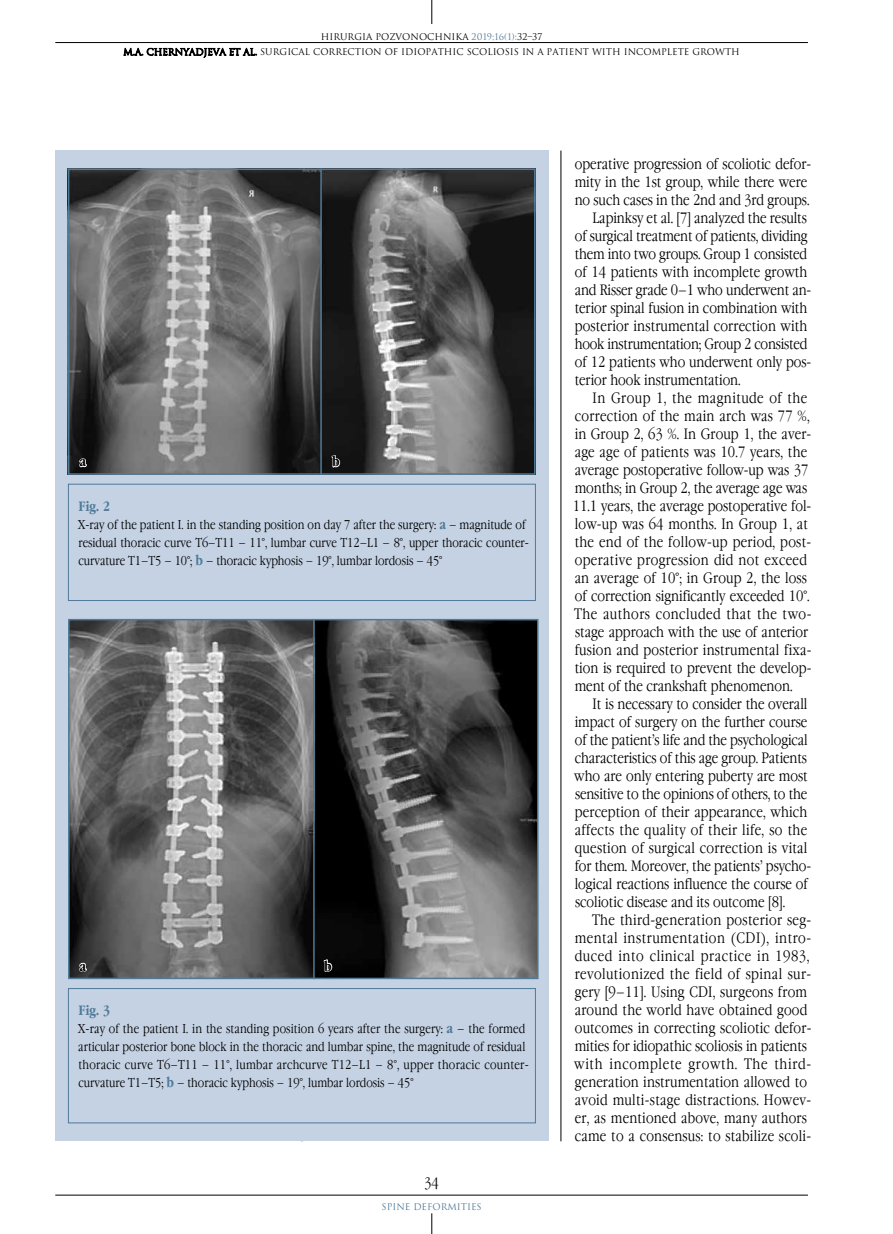
<style>
.page{position:relative;width:893px;height:1234px;background:#fff}
.page>*{position:absolute;margin:0;border:0;box-sizing:border-box;transform-origin:0 0}
.t1{font:300 15px "Garamond Narrow C";color:#000}
.t2{font:300 15px "Garamond Narrow C";letter-spacing:.02em;color:#000}
.t3{font:300 15px "Garamond Narrow C";letter-spacing:.025em;color:#000}
.t4{font:300 15px "Garamond Narrow C";letter-spacing:.035em;color:#000}
.t5{font:300 15px "Garamond Narrow C";letter-spacing:.03em;color:#000}
.t6{font:300 15px "Garamond Narrow C";letter-spacing:.05em;color:#000}
.t7{font:700 13.5px "Garamond Narrow C";color:#507a98}
.t8{font:700 13.5px "Garamond Narrow C";color:#000}
.t9{font:300 12.75px/18px "Garamond Narrow C";color:#000}
.t10{font:9px "Romul";color:#000}
.t11{font:9px "Romul";color:#507a98}
.s1{color:#507a98}
.s2{font-weight:700;font-size:13.5px;color:#507a98}
</style>
<div class="page">
<hr style="left:55px;top:42px;width:753px;height:1px;background:#000">
<svg style="left:432px;top:0;width:1px;height:24px"></svg>
<hr style="left:55px;top:1194px;width:753px;height:1px;background:#000">
<svg style="left:432px;top:1213px;width:1px;height:20px"></svg>
<svg style="left:123px;top:43px;width:134px;height:15px"></svg>
<hr style="left:561px;top:150px;width:1px;height:990px;background:#000">
<div style="left:55px;top:150px;width:494px;height:990px;background:#c4d2e4"></div>
<div style="left:68px;top:483px;width:468px;height:117px;border:1px solid #507a98"></div>
<div style="left:68px;top:987px;width:468px;height:135px;border:1px solid #507a98"></div>
<img style="left:71px;top:171px;width:462px;height:300px">
<div style="left:68px;top:168px;width:468px;height:306px;border:2px solid #507a98"></div>
<svg style="left:68px;top:618px;width:471px;height:361px;background:#5c5c5d"></svg>
<svg style="left:78px;top:957px;width:10px;height:15px"></svg>
<svg style="left:78px;top:453px;width:10px;height:15px"></svg>
<svg style="left:323px;top:958px;width:10px;height:21px"></svg>
<svg style="left:331px;top:454px;width:10px;height:21px"></svg>
<hr style="left:320px;top:168px;width:2px;height:306px;background:#507a98">
<hr style="left:313px;top:618px;width:2px;height:360px;background:#507a98">
<p class="t10" style="left:321px;top:31px;width:223px">HIRURGIA POZVONOCHNIKA <span class="s1">2019;16(1):</span>32–37</p>
<p class="t10" style="left:123px;top:47px;width:618px">M.A. CHERNYADJEVA ET AL. SURGICAL CORRECTION OF IDIOPATHIC SCOLIOSIS IN A PATIENT WITH INCOMPLETE GROWTH</p>
<p class="t8" style="left:80px;top:454px;width:8px">а</p>
<p class="t8" style="left:332px;top:454px;width:9px">b</p>
<p class="t7" style="left:78px;top:498px;width:33px">Fig. 2</p>
<p class="t9" style="left:78px;top:516px;width:452px">X-ray of the patient I. in the standing position on day 7 after the surgery: <span class="s2">a</span> – magnitude of residual thoracic curve T6–T11 – 11°, lumbar curve T12–L1 – 8°, upper thoracic counter&shy;curvature T1–T5 – 10°; <span class="s2">b</span> – thoracic kyphosis – 19°, lumbar lordosis – 45°</p>
<p class="t8" style="left:80px;top:958px;width:8px">а</p>
<p class="t8" style="left:324px;top:958px;width:9px">b</p>
<p class="t7" style="left:78px;top:1002px;width:33px">Fig. 3</p>
<p class="t9" style="left:78px;top:1020px;width:452px">X-ray of the patient I. in the standing position 6 years after the surgery: <span class="s2">a</span> – the formed articular posterior bone block in the thoracic and lumbar spine, the magnitude of residual thoracic curve T6–T11 – 11°, lumbar archcurve T12–L1 – 8°, upper thoracic counter&shy;curvature T1–T5; <span class="s2">b</span> – thoracic kyphosis – 19°, lumbar lordosis – 45°</p>
<p class="t1" style="left:424px;top:1173px;width:16px">34</p>
<p class="t11" style="left:382px;top:1200px;width:102px">SPINE DEFORMITIES</p>
<p class="t1" style="left:575px;top:155px;width:238px">operative progression of scoliotic defor-</p>
<p class="t1" style="left:575px;top:173px;width:234px">mity in the 1st group, while there were</p>
<p class="t1" style="left:575px;top:191px;width:236px">no such cases in the 2nd and 3rd groups.</p>
<p class="t1" style="left:593px;top:209px;width:216px">Lapinksy et al. [7] analyzed the results</p>
<p class="t1" style="left:575px;top:227px;width:234px">of surgical treatment of patients, dividing</p>
<p class="t1" style="left:575px;top:245px;width:234px">them into two groups. Group 1 consisted</p>
<p class="t1" style="left:575px;top:263px;width:234px">of 14 patients with incomplete growth</p>
<p class="t1" style="left:575px;top:281px;width:238px">and Risser grade 0–1 who underwent an-</p>
<p class="t1" style="left:575px;top:299px;width:234px">terior spinal fusion in combination with</p>
<p class="t1" style="left:575px;top:317px;width:234px">posterior instrumental correction with</p>
<p class="t1" style="left:575px;top:335px;width:234px">hook instrumentation; Group 2 consisted</p>
<p class="t1" style="left:575px;top:353px;width:238px">of 12 patients who underwent only pos-</p>
<p class="t1" style="left:575px;top:371px;width:167px">terior hook instrumentation.</p>
<p class="t5" style="left:593px;top:389px;width:216px">In Group 1, the magnitude of the</p>
<p class="t2" style="left:575px;top:407px;width:236px">correction of the main arch was 77 %,</p>
<p class="t1" style="left:575px;top:425px;width:238px">in Group 2, 63 %. In Group 1, the aver-</p>
<p class="t1" style="left:575px;top:443px;width:234px">age age of patients was 10.7 years, the</p>
<p class="t1" style="left:575px;top:461px;width:235px">average postoperative follow-up was 37</p>
<p class="t1" style="left:575px;top:479px;width:234px">months; in Group 2, the average age was</p>
<p class="t1" style="left:573px;top:497px;width:240px">11.1 years, the average postoperative fol-</p>
<p class="t1" style="left:575px;top:515px;width:235px">low-up was 64 months. In Group 1, at</p>
<p class="t2" style="left:575px;top:533px;width:238px">the end of the follow-up period, post-</p>
<p class="t3" style="left:575px;top:551px;width:234px">operative progression did not exceed</p>
<p class="t1" style="left:575px;top:569px;width:234px">an average of 10°; in Group 2, the loss</p>
<p class="t1" style="left:575px;top:587px;width:236px">of correction significantly exceeded 10°.</p>
<p class="t4" style="left:574px;top:605px;width:239px">The authors concluded that the two-</p>
<p class="t1" style="left:575px;top:623px;width:234px">stage approach with the use of anterior</p>
<p class="t1" style="left:575px;top:641px;width:238px">fusion and posterior instrumental fixa-</p>
<p class="t1" style="left:575px;top:659px;width:238px">tion is required to prevent the develop-</p>
<p class="t1" style="left:575px;top:677px;width:219px">ment of the crankshaft phenomenon.</p>
<p class="t1" style="left:593px;top:695px;width:216px">It is necessary to consider the overall</p>
<p class="t1" style="left:575px;top:713px;width:234px">impact of surgery on the further course</p>
<p class="t1" style="left:575px;top:731px;width:234px">of the patient’s life and the psychological</p>
<p class="t1" style="left:575px;top:749px;width:234px">characteristics of this age group. Patients</p>
<p class="t1" style="left:574px;top:767px;width:235px">who are only entering puberty are most</p>
<p class="t1" style="left:575px;top:785px;width:234px">sensitive to the opinions of others, to the</p>
<p class="t1" style="left:575px;top:803px;width:234px">perception of their appearance, which</p>
<p class="t3" style="left:575px;top:821px;width:234px">affects the quality of their life, so the</p>
<p class="t2" style="left:575px;top:839px;width:234px">question of surgical correction is vital</p>
<p class="t1" style="left:575px;top:857px;width:238px">for them. Moreover, the patients’ psycho-</p>
<p class="t1" style="left:575px;top:875px;width:235px">logical reactions influence the course of</p>
<p class="t1" style="left:575px;top:893px;width:212px">scoliotic disease and its outcome [8].</p>
<p class="t3" style="left:592px;top:911px;width:221px">The third-generation posterior seg-</p>
<p class="t4" style="left:575px;top:929px;width:238px">mental instrumentation (CDI), intro-</p>
<p class="t4" style="left:575px;top:947px;width:236px">duced into clinical practice in 1983,</p>
<p class="t5" style="left:575px;top:965px;width:238px">revolutionized the field of spinal sur-</p>
<p class="t1" style="left:575px;top:983px;width:234px">gery [9–11]. Using CDI, surgeons from</p>
<p class="t1" style="left:575px;top:1001px;width:234px">around the world have obtained good</p>
<p class="t1" style="left:575px;top:1019px;width:238px">outcomes in correcting scoliotic defor-</p>
<p class="t1" style="left:575px;top:1037px;width:234px">mities for idiopathic scoliosis in patients</p>
<p class="t6" style="left:574px;top:1055px;width:238px">with incomplete growth. The third-</p>
<p class="t1" style="left:575px;top:1073px;width:234px">generation instrumentation allowed to</p>
<p class="t2" style="left:575px;top:1091px;width:238px">avoid multi-stage distractions. Howev-</p>
<p class="t1" style="left:575px;top:1109px;width:234px">er, as mentioned above, many authors</p>
<p class="t1" style="left:575px;top:1127px;width:238px">came to a consensus: to stabilize scoli-</p>
</div>
